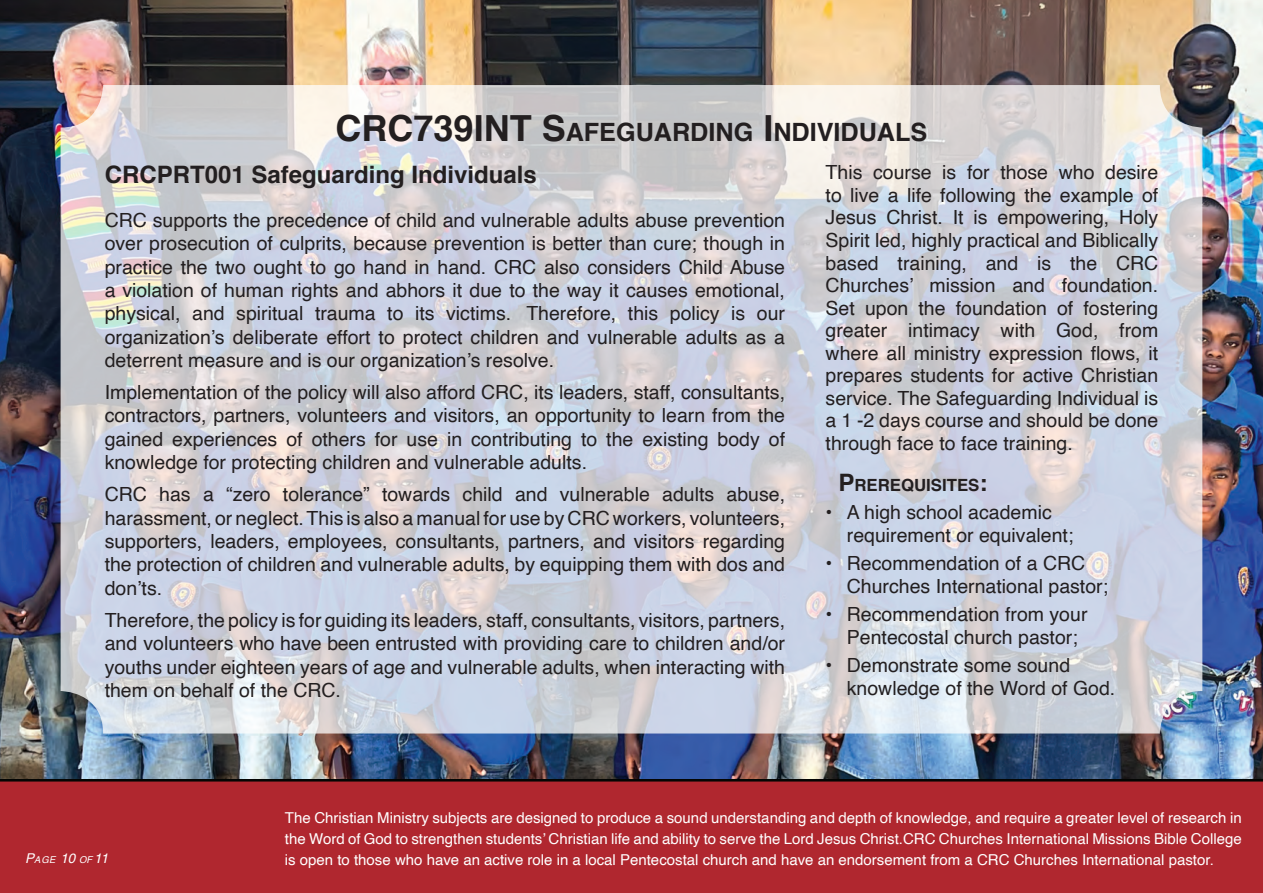
<style>
.page{position:relative;width:1263px;height:893px;background:#fff}
.page>*{position:absolute;margin:0;border:0;box-sizing:border-box;transform-origin:0 0}
.t1{font:700 25.2px "Helvetica";color:#231f20}
.t2{font:700 24px "Helvetica";color:#231f20}
.t3{font:700 24px "Helvetica";color:#231f20}
.t4{font:19.5px/23.4px "Helvetica";color:#231f20;text-align:justify}
.t5{font:700 16.8px "Helvetica";color:#231f20}
.t6{font:15px/21px "Helvetica";color:#fff}
.t7{font:italic 13.5px "Helvetica";color:#fff}
.t8{font:italic 9.45px "Helvetica";color:#fff}
.s1{font-size:36px}
.s2{font-size:24px}
.s3{font-size:13.5px}
.s4{font-size:9.45px}
</style>
<div class="page">
<img style="left:0;top:0;width:1263px;height:780px">
<img style="left:61px;top:85px;width:1141px;height:648px">
<div style="left:0;top:780px;width:1263px;height:113px;background:#b0272f"></div>
<p class="t1" style="left:336px;top:112px;width:282px"><span class="s1">CRC739INT S</span>AFEGUARDING</p>
<p class="t1" style="left:763px;top:112px;width:27px"><span class="s1">I</span>NDIVIDUALS</p>
<p class="t2" style="left:105px;top:155px;width:434px">CRCPRT001 Safeguarding Individuals</p>
<p class="t4" style="left:105px;top:209px;width:682px">CRC supports the precedence of child and vulnerable adults abuse prevention over prosecution of culprits, because prevention is better than cure; though in practice the two ought to go hand in hand. CRC also considers Child Abuse a violation of human rights and abhors it due to the way it causes emotional, physical, and spiritual trauma to its victims. Therefore, this policy is our organization’s deliberate effort to protect children and vulnerable adults as a deterrent measure and is our organization’s resolve.</p>
<p class="t4" style="left:105px;top:381px;width:682px">Implementation of the policy will also afford CRC, its leaders, staff, consultants, contractors, partners, volunteers and visitors, an opportunity to learn from the gained experiences of others for use in contributing to the existing body of knowledge for protecting children and vulnerable adults.</p>
<p class="t4" style="left:105px;top:483px;width:682px">CRC has a “zero tolerance” towards child and vulnerable adults abuse, harassment, or neglect. This is also a manual for use by CRC workers, volunteers, supporters, leaders, employees, consultants, partners, and visitors regarding the protection of children and vulnerable adults, by equipping them with dos and don’ts.</p>
<p class="t4" style="left:105px;top:609px;width:682px">Therefore, the policy is for guiding its leaders, staff, consultants, visitors, partners, and volunteers who have been entrusted with providing care to children and/or youths under eighteen years of age and vulnerable adults, when interacting with them on behalf of the CRC.</p>
<p class="t4" style="left:826px;top:162px;width:334px;line-height:22.5px">This course is for those who desire to live a life following the example of Jesus Christ. It is empowering, Holy Spirit led, highly practical and Biblically based training, and is the CRC Churches’ mission and foundation.<br>Set upon the foundation of fostering greater intimacy with God, from where all ministry expression flows, it prepares students for active Christian service. The Safeguarding Individual is a 1 -2 days course and should be done through face to face training.</p>
<p class="t5" style="left:838px;top:472px;width:29px"><span class="s2">P</span>RERE</p>
<p class="t5" style="left:901px;top:472px;width:24px">QUISITES</p>
<p class="t3" style="left:979px;top:463px;width:9px">:</p>
<p class="t4" style="left:847px;top:501px;width:228px;text-indent:-21px">• A high school academic requirement or equivalent;</p>
<p class="t4" style="left:847px;top:552px;width:263px;text-indent:-21px">• Recommendation of a CRC<br>Churches International pastor;</p>
<p class="t4" style="left:826px;top:603px;width:263px;text-align:center">• Recommendation from your<br>Pentecostal church pastor;</p>
<p class="t4" style="left:847px;top:654px;width:270px;text-indent:-21px">• Demonstrate some sound knowledge of the Word of God.</p>
<p class="t6" style="left:285px;top:808px;width:958px">The Christian Ministry subjects are designed to produce a sound understanding and depth of knowledge, and require a greater level of research in the Word of God to strengthen students’ Christian life and ability to serve the Lord Jesus Christ.CRC Churches International Missions Bible College</p>
<p class="t8" style="left:25px;top:852px;width:32px"><span class="s3">P</span>AGE</p>
<p class="t6" style="left:285px;top:850px;width:930px">is open to those who have an active role in a local Pentecostal church and have an endorsement from a CRC Churches International pastor.</p>
<p class="t7" style="left:60px;top:847px;width:49px">10 <span class="s4">OF</span> 11</p>
</div>
